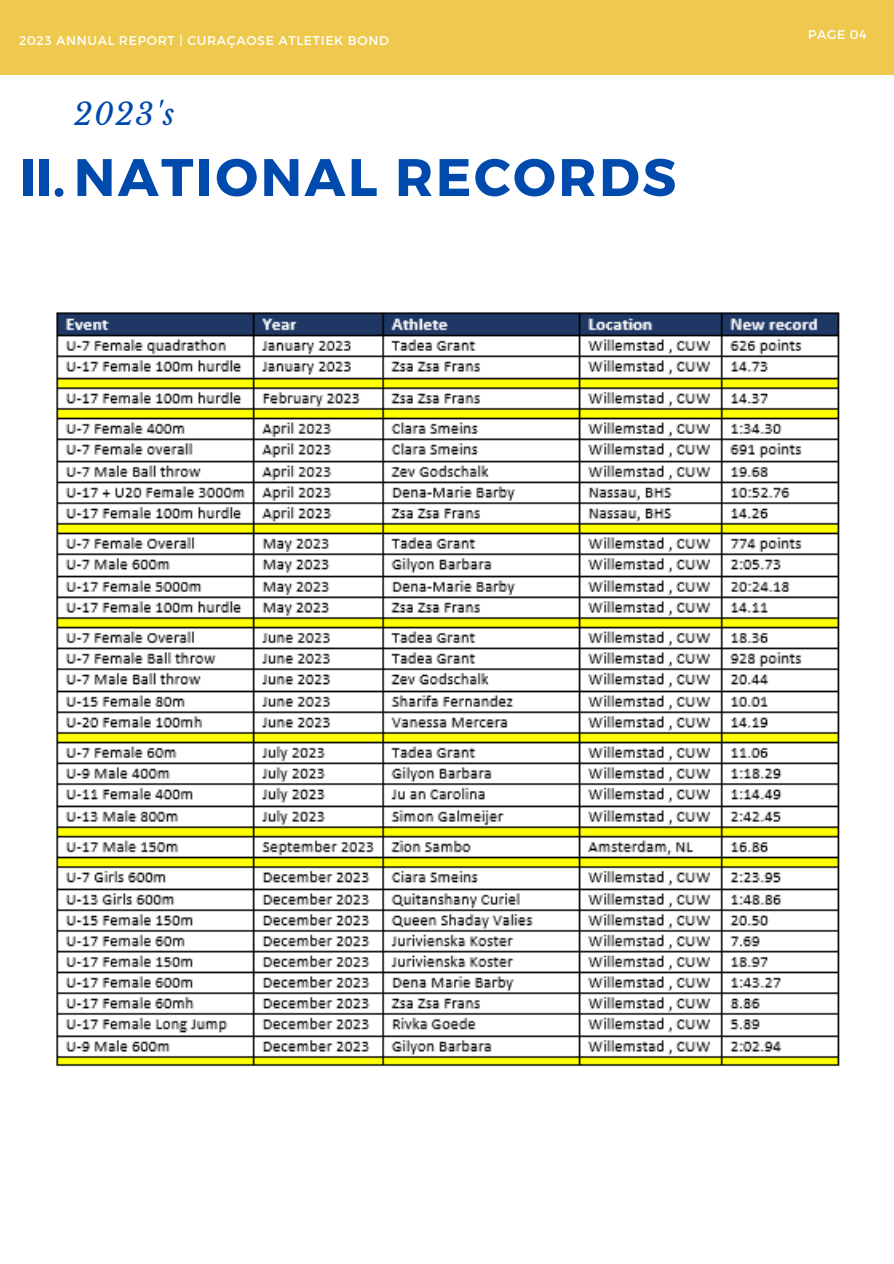
<style>
.page{position:relative;width:894px;height:1264px;background:#fff}
.page>*{position:absolute;margin:0;border:0;box-sizing:border-box;transform-origin:0 0}
.t1{font:700 52.65px "Montserrat";letter-spacing:.05em;color:#004aad}
.t2{font:italic 30px "Libre Baskerville";color:#004aad}
.t3{font:12.6px "Montserrat";letter-spacing:.05em;color:#fff}
</style>
<div class="page">
<div style="left:0;top:0;width:893px;height:74px;background:#eec94d"></div>
<img style="left:56px;top:312px;width:784px;height:755px">
<h1 class="t3" style="left:19px;top:32px;width:371px">2023 ANNUAL REPORT | CURAÇAOSE ATLETIEK BOND</h1>
<p class="t2" style="left:74px;top:96px;width:102px">2023's</p>
<p class="t1" style="left:19px;top:143px;width:658px">II.NATIONAL RECORDS</p>
<h2 class="t3" style="left:807px;top:26px;width:60px">PAGE 04</h2>
</div>
